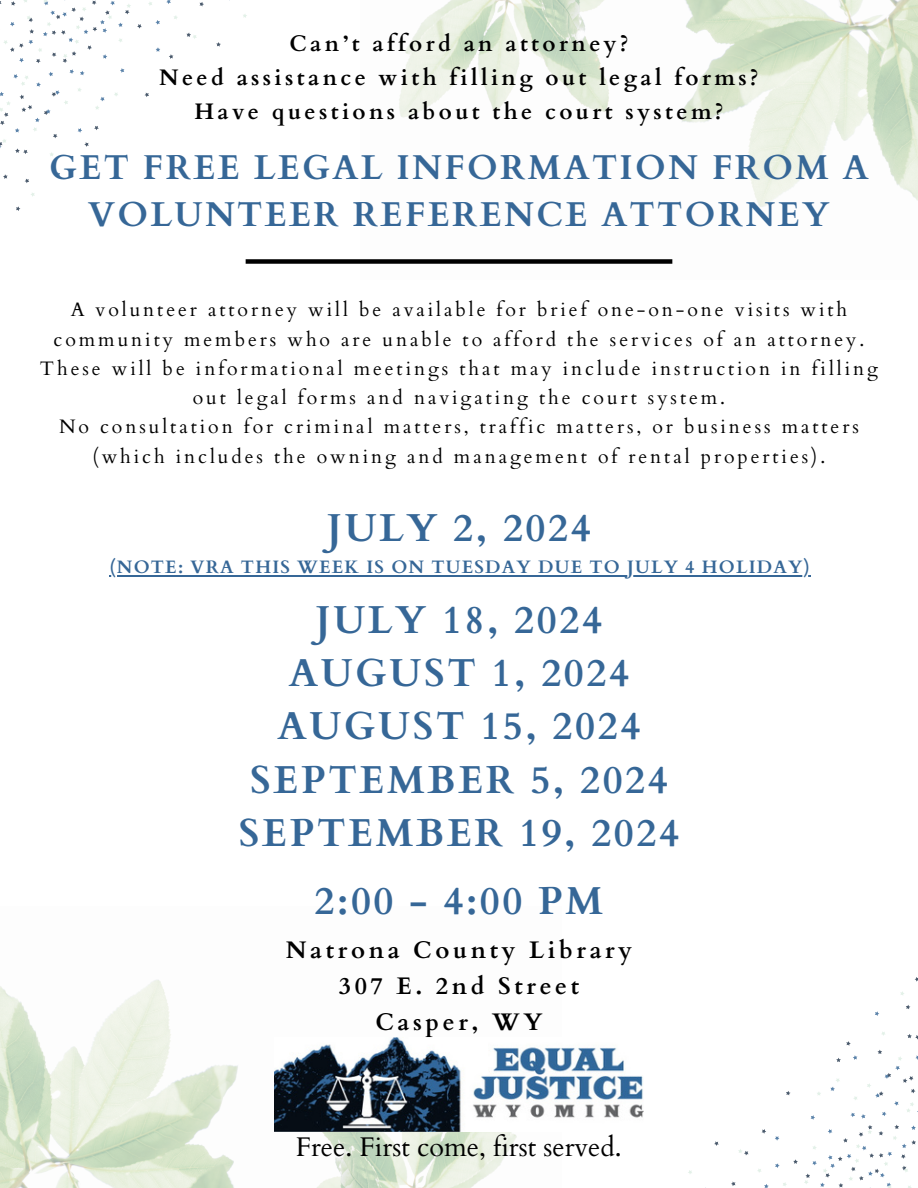
<style>
.page{position:relative;width:918px;height:1188px;background:#fff}
.page>*{position:absolute;margin:0;border:0;box-sizing:border-box;transform-origin:0 0}
.t1{font:700 39px/53.4px "Cardo";letter-spacing:.065em;color:#366797;text-align:center}
.t2{font:700 34.5px/47.2px "Cardo";letter-spacing:.065em;color:#366797;text-align:center}
.t3{font:27px "Cardo";color:#000}
.t4{font:700 24px/36px "Cardo";letter-spacing:.15em;color:#000;text-align:center}
.t5{font:700 22.5px/33.8px "Cardo";letter-spacing:.15em;color:#000;text-align:center}
.t6{font:19.5px/29.2px "Cardo";letter-spacing:.15em;color:#000;text-align:center}
.t7{font:700 18px "Cardo";letter-spacing:.065em;color:#366797}
</style>
<div class="page">
<img style="left:399px;top:0;width:519px;height:264px">
<img style="left:0;top:980px;width:517px;height:208px">
<svg style="left:688px;top:977px;width:230px;height:211px"></svg>
<svg style="left:0;top:0;width:247px;height:211px"></svg>
<img style="left:274px;top:1037px;width:369px;height:95px">
<div style="left:246px;top:259px;width:426px;height:5px;background:#000"></div>
<hr style="left:110px;top:575px;width:701px;height:2px;background:#366797">
<p class="t5" style="left:159px;top:27px;width:601px">Can’t afford an attorney?<br>Need assistance with filling out legal forms?<br>Have questions about the court system?</p>
<h4 class="t2" style="left:49px;top:144px;width:821px">GET FREE LEGAL INFORMATION FROM A<br>VOLUNTEER REFERENCE ATTORNEY</h4>
<h2 class="t6" style="left:40px;top:296px;width:840px">A volunteer attorney will be available for brief one-on-one visits with community members who are unable to afford the services of an attorney.<br>These will be informational meetings that may include instruction in filling out legal forms and navigating the court system.</h2>
<p class="t6" style="left:59px;top:413px;width:801px">No consultation for criminal matters, traffic matters, or business matters (which includes the owning and management of rental properties).</p>
<p class="t1" style="left:327px;top:502px;width:265px">JULY 2, 2024</p>
<h5 class="t7" style="left:110px;top:555px;width:702px">(NOTE: VRA THIS WEEK IS ON TUESDAY DUE TO JULY 4 HOLIDAY)</h5>
<h5 class="t1" style="left:316px;top:594px;width:288px">JULY 18, 2024</h5>
<h1 class="t1" style="left:239px;top:647px;width:442px">AUGUST 1, 2024<br>AUGUST 15, 2024<br>SEPTEMBER 5, 2024<br>SEPTEMBER 19, 2024</h1>
<h1 class="t1" style="left:314px;top:875px;width:290px">2:00 - 4:00 PM</h1>
<h1 class="t4" style="left:286px;top:933px;width:348px">Natrona County Library<br>307 E. 2nd Street<br>Casper, WY</h1>
<p class="t3" style="left:296px;top:1130px;width:327px">Free. First come, first served.</p>
</div>
